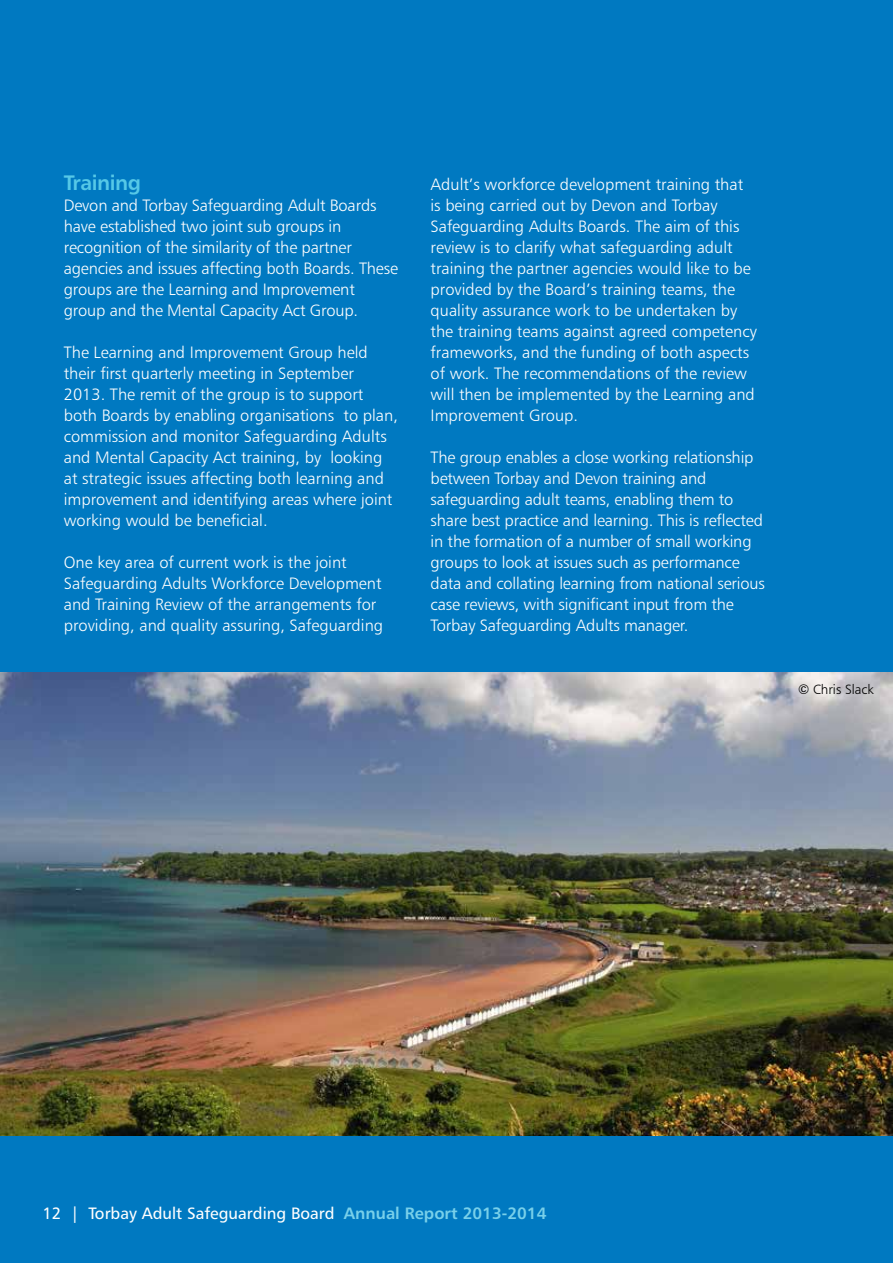
<style>
.page{position:relative;width:893px;height:1263px;background:#0079c1}
.page>*{position:absolute;margin:0;border:0;box-sizing:border-box;transform-origin:0 0}
.t1{font:21px "Humanist 777 BT Bold B";letter-spacing:-.02em;color:#56c8e7}
.t2{font:16.5px/21px "Humanist 777 BT Light B";color:#fff}
.t3{font:16.5px "Humanist 777 BT Roman B";color:#fff}
.t4{font:13.5px "Humanist 777 BT Light B";color:#000}
.s1{font-family:"Swiss 721 BT"}
.s2{font-family:"Humanist 777 BT Bold B";color:#78d0ea}
</style>
<div class="page">
<img style="left:0;top:673px;width:893px;height:462px">
<p class="t1" style="left:64px;top:169px;width:79px">Training</p>
<p class="t2" style="left:64px;top:194px;width:336px">Devon and Torbay Safeguarding Adult Boards have established two joint sub groups in recognition of the similarity of the partner agencies and issues affecting both Boards. These groups are the Learning and Improvement group and the Mental Capacity Act Group.</p>
<p class="t2" style="left:64px;top:341px;width:336px">The Learning and Improvement Group held their first quarterly meeting in September 2013. The remit of the group is to support both Boards by enabling organisations to plan, commission and monitor Safeguarding Adults and Mental Capacity Act training, by looking at strategic issues affecting both learning and improvement and identifying areas where joint working would be beneficial.</p>
<p class="t2" style="left:64px;top:551px;width:321px">One key area of current work is the joint Safeguarding Adults Workforce Development and Training Review of the arrangements for providing, and quality assuring, Safeguarding</p>
<p class="t2" style="left:431px;top:173px;width:328px">Adult’s workforce development training that is being carried out by Devon and Torbay Safeguarding Adults Boards. The aim of this review is to clarify what safeguarding adult training the partner agencies would like to be provided by the Board’s training teams, the quality assurance work to be undertaken by the training teams against agreed competency frameworks, and the funding of both aspects of work. The recommendations of the review will then be implemented by the Learning and Improvement Group.</p>
<p class="t2" style="left:431px;top:446px;width:336px">The group enables a close working relationship between Torbay and Devon training and safeguarding adult teams, enabling them to share best practice and learning. This is reflected in the formation of a number of small working groups to look at issues such as performance data and collating learning from national serious case reviews, with significant input from the Torbay Safeguarding Adults manager.</p>
<p class="t4" style="left:798px;top:681px;width:77px"><span class="s1">©</span> Chris Slack</p>
<p class="t3" style="left:43px;top:1203px;width:505px">12 | Torbay Adult Safeguarding Board <span class="s2">Annual Report 2013-2014</span></p>
</div>
